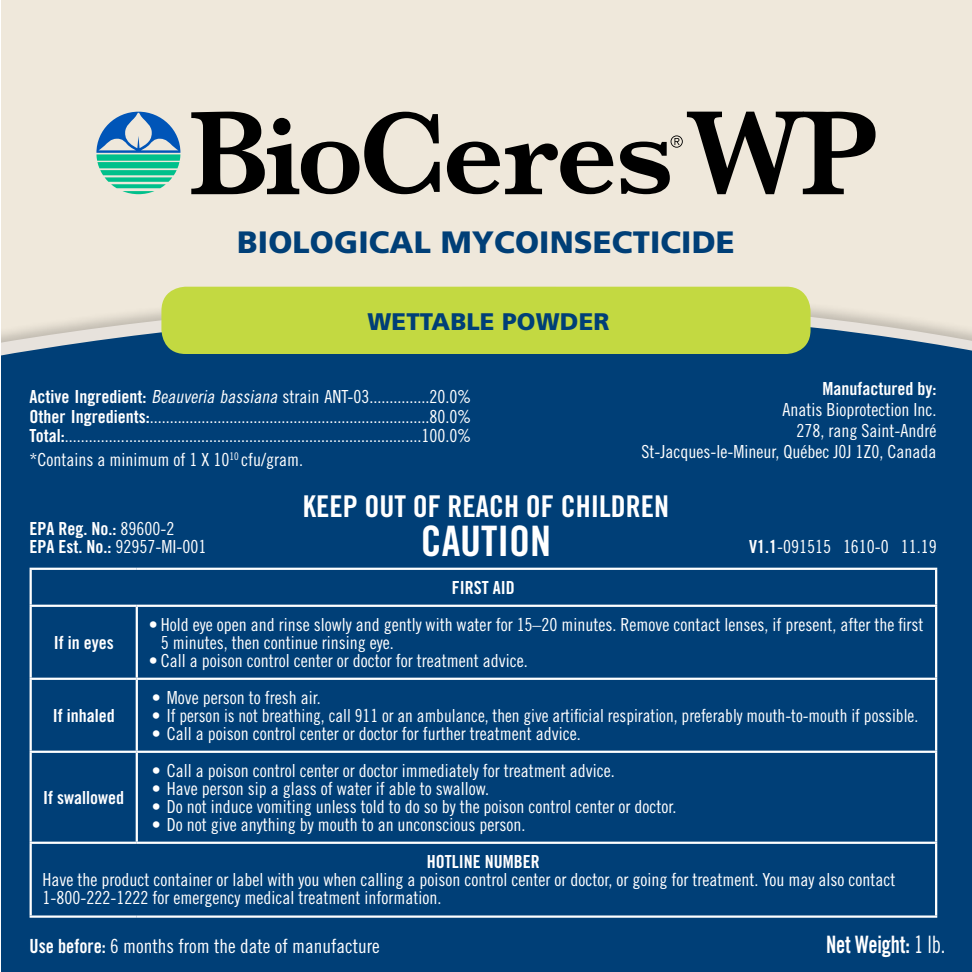
<style>
.page{position:relative;width:972px;height:972px;background:#fff}
.page>*{position:absolute;margin:0;border:0;box-sizing:border-box;transform-origin:0 0}
.t1{font:42px "Trade Gothic LT Std Bd Cn 20";color:#fff}
.t2{font:900 30.9px "Frutiger LT Std";letter-spacing:.005em;color:#003f77}
.t3{font:30px "Trade Gothic LT Std Bd Cn 20";color:#fff}
.t4{font:900 24px "Frutiger LT Std";letter-spacing:.005em;color:#003f77}
.t5{font:24px "Trade Gothic LT Std Bd Cn 20";letter-spacing:-.01em;color:#fff;scale:.86 1}
.t6{font:19.5px "Trade Gothic LT Std Cn 18";color:#fff}
.t7{font:18px/18px "Trade Gothic LT Std Cn 18";color:#fff}
.t8{font:18px "Trade Gothic LT Std Bd Cn 20";color:#fff}
.s1{font-family:"Trade Gothic LT Std Bd Cn 20"}
.s2{font-style:italic}
.s3{font-family:"Trade Gothic LT Std Cn 18"}
</style>
<div class="page">
<div style="left:0;top:0;width:972px;height:435px;background:#efe8db"></div>
<div style="left:1px;top:286px;width:971px;height:686px;background:#003f77"></div>
<div style="left:161px;top:287px;width:650px;height:67px;background:#c3d941;border-radius:24px"></div>
<svg style="left:191px;top:112px;width:249px;height:82px"></svg>
<svg style="left:447px;top:142px;width:166px;height:52px"></svg>
<svg style="left:96px;top:112px;width:84px;height:82px"></svg>
<svg style="left:620px;top:112px;width:256px;height:82px"></svg>
<hr style="left:797px;top:112px;width:41px;height:4px;background:#000">
<hr style="left:30px;top:568px;width:107px;height:2px;background:#fff">
<hr style="left:30px;top:570px;width:2px;height:35px;background:#fff">
<hr style="left:137px;top:568px;width:800px;height:2px;background:#fff">
<hr style="left:935px;top:570px;width:2px;height:35px;background:#fff">
<hr style="left:30px;top:605px;width:107px;height:2px;background:#fff">
<hr style="left:30px;top:607px;width:2px;height:71px;background:#fff">
<hr style="left:137px;top:605px;width:800px;height:2px;background:#fff">
<hr style="left:136px;top:607px;width:2px;height:71px;background:#fff">
<hr style="left:935px;top:607px;width:2px;height:71px;background:#fff">
<hr style="left:30px;top:678px;width:107px;height:2px;background:#fff">
<hr style="left:30px;top:680px;width:2px;height:71px;background:#fff">
<hr style="left:137px;top:678px;width:800px;height:2px;background:#fff">
<hr style="left:136px;top:680px;width:2px;height:71px;background:#fff">
<hr style="left:935px;top:680px;width:2px;height:71px;background:#fff">
<hr style="left:30px;top:751px;width:107px;height:2px;background:#fff">
<hr style="left:30px;top:753px;width:2px;height:89px;background:#fff">
<hr style="left:137px;top:751px;width:800px;height:2px;background:#fff">
<hr style="left:136px;top:753px;width:2px;height:89px;background:#fff">
<hr style="left:935px;top:753px;width:2px;height:89px;background:#fff">
<hr style="left:30px;top:842px;width:107px;height:2px;background:#fff">
<hr style="left:30px;top:844px;width:2px;height:71px;background:#fff">
<hr style="left:137px;top:842px;width:800px;height:2px;background:#fff">
<hr style="left:935px;top:844px;width:2px;height:71px;background:#fff">
<hr style="left:30px;top:915px;width:107px;height:3px;background:#fff">
<hr style="left:137px;top:915px;width:800px;height:3px;background:#fff">
<hr style="left:0;top:0;width:1px;height:972px;background:#fff">
<h2 class="t2" style="left:237px;top:223px;width:499px">BIOLOGICAL MYCOINSECTICIDE</h2>
<h3 class="t4" style="left:368px;top:307px;width:243px">WETTABLE POWDER</h3>
<p class="t7" style="left:30px;top:386px;width:443px;line-height:19.8px;text-align:justify"><span class="s1">Active Ingredient:</span> <span class="s2">Beauveria bassiana</span> strain ANT-03...............20.0% <span class="s1">Other Ingredients:</span>......................................................................80.0% <span class="s1">Total:</span>.........................................................................................100.0%</p>
<p class="t7" style="left:30px;top:451px;width:275px">*Contains a minimum of 1 X 10<sup>10</sup> cfu/gram.</p>
<p class="t8" style="left:823px;top:378px;width:115px">Manufactured by:</p>
<p class="t7" style="left:642px;top:399px;width:296px;line-height:21px;text-align:right">Anatis Bioprotection Inc.<br>278, rang Saint-André<br>St-Jacques-le-Mineur, Québec J0J 1Z0, Canada</p>
<p class="t8" style="left:30px;top:518px;width:146px">EPA Reg. No.: <span class="s3">89600-2</span></p>
<p class="t7" style="left:30px;top:538px;width:178px"><span class="s1">EPA Est. No.:</span> 92957-MI-001</p>
<h3 class="t3" style="left:303px;top:488px;width:368px">KEEP OUT OF REACH OF CHILDREN</h3>
<h1 class="t1" style="left:421px;top:515px;width:132px">CAUTION</h1>
<p class="t8" style="left:452px;top:576px;width:64px">FIRST AID</p>
<p class="t7" style="left:749px;top:538px;width:189px"><span class="s1">V1.1</span>-091515 1610-0 11.19</p>
<p class="t8" style="left:54px;top:631px;width:61px">If in eyes</p>
<p class="t8" style="left:53px;top:704px;width:63px">If inhaled</p>
<p class="t7" style="left:161px;top:615px;width:764px;text-indent:-12px">• Hold eye open and rinse slowly and gently with water for 15–20 minutes. Remove contact lenses, if present, after the first<br>5 minutes, then continue rinsing eye.</p>
<p class="t7" style="left:149px;top:651px;width:380px">• Call a poison control center or doctor for treatment advice.</p>
<p class="t7" style="left:152px;top:688px;width:170px">• Move person to fresh air.</p>
<p class="t7" style="left:152px;top:706px;width:768px">• If person is not breathing, call 911 or an ambulance, then give artificial respiration, preferably mouth-to-mouth if possible.</p>
<p class="t7" style="left:152px;top:724px;width:430px">• Call a poison control center or doctor for further treatment advice.</p>
<p class="t7" style="left:152px;top:761px;width:464px">• Call a poison control center or doctor immediately for treatment advice.</p>
<p class="t7" style="left:152px;top:779px;width:339px">• Have person sip a glass of water if able to swallow.</p>
<p class="t7" style="left:152px;top:797px;width:526px">• Do not induce vomiting unless told to do so by the poison control center or doctor.</p>
<p class="t7" style="left:152px;top:815px;width:375px">• Do not give anything by mouth to an unconscious person.</p>
<p class="t8" style="left:427px;top:850px;width:114px">HOTLINE NUMBER</p>
<p class="t7" style="left:43px;top:870px;width:854px">Have the product container or label with you when calling a poison control center or doctor, or going for treatment. You may also contact<br>1-800-222-1222 for emergency medical treatment information.</p>
<p class="t8" style="left:43px;top:786px;width:82px">If swallowed</p>
<p class="t6" style="left:30px;top:934px;width:352px"><span class="s1">Use before:</span> 6 months from the date of manufacture</p>
<h3 class="t5" style="left:826px;top:930px;width:140px">Net Weight: <span class="s3">1 lb.</span></h3>
</div>
